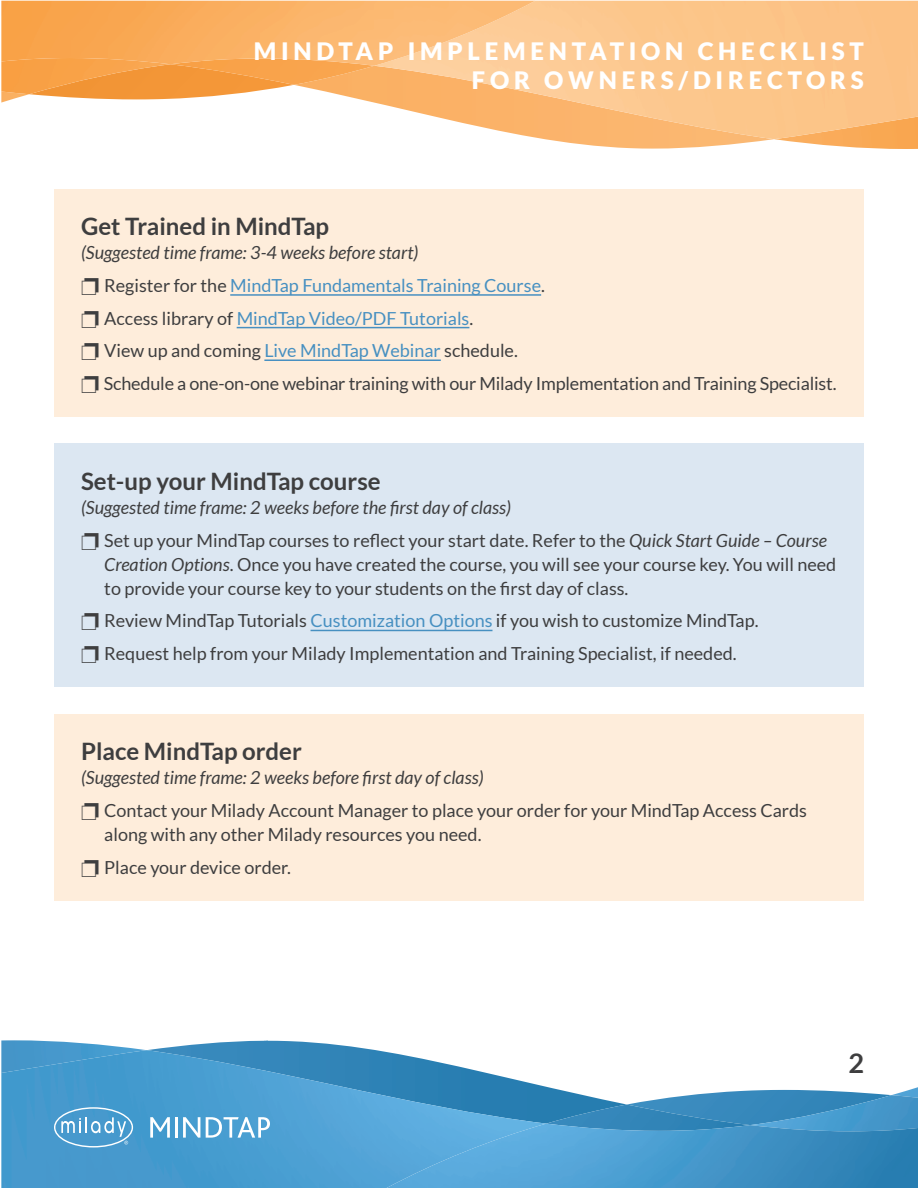
<style>
.page{position:relative;width:918px;height:1188px;background:#fff}
.page>*{position:absolute;margin:0;border:0;box-sizing:border-box;transform-origin:0 0}
.t1{font:700 27px "Lato";color:#3e3e3f}
.t2{font:700 24px "Lato";color:#3e3e3f}
.t3{font:900 24px/28.8px "Lato";letter-spacing:.2em;color:#fff;text-align:right}
.t4{font:18px/32.7px "Lato";color:#3e3e3f}
.t5{font:italic 18px/32.7px "Lato";color:#3e3e3f}
.s1{font-style:italic}
.s2{color:#4790c1}
.s3{font-style:normal}
</style>
<div class="page">
<svg style="left:1px;top:64px;width:917px;height:85px"></svg>
<img style="left:1px;top:66px;width:170px;height:28px">
<img style="left:171px;top:66px;width:203px;height:19px">
<img style="left:1px;top:1px;width:534px;height:65px">
<img style="left:1px;top:1147px;width:384px;height:41px">
<img style="left:385px;top:1147px;width:533px;height:41px">
<svg style="left:1px;top:1040px;width:917px;height:107px"></svg>
<div style="left:54px;top:189px;width:810px;height:228px;background:#feeddb"></div>
<hr style="left:230px;top:294px;width:311px;height:2px;background:#4790c1">
<hr style="left:237px;top:327px;width:232px;height:1px;background:#4790c1">
<hr style="left:264px;top:359px;width:177px;height:2px;background:#4790c1">
<div style="left:54px;top:444px;width:810px;height:243px;background:#dce7f2"></div>
<hr style="left:311px;top:630px;width:181px;height:1px;background:#4790c1">
<div style="left:54px;top:714px;width:810px;height:187px;background:#feeddb"></div>
<h2 class="t3" style="left:254px;top:36px;width:612px">MINDTAP IMPLEMENTATION CHECKLIST<br>FOR OWNERS/DIRECTORS</h2>
<h2 class="t2" style="left:81px;top:213px;width:250px">Get Trained in MindTap</h2>
<p class="t4" style="left:104px;top:236px;width:734px;text-indent:-23px"><span class="s1">(Suggested time frame: 3-4 weeks before start)<br></span>Register for the <span class="s2">MindTap Fundamentals Training Course</span>.<br>Access library of <span class="s2">MindTap Video/PDF Tutorials</span>.<br>View up and coming <span class="s2">Live MindTap Webinar</span> schedule.<br>Schedule a one-on-one webinar training with our Milady Implementation and Training Specialist.</p>
<h2 class="t2" style="left:81px;top:468px;width:301px">Set-up your MindTap course</h2>
<p class="t5" style="left:104px;top:492px;width:724px;text-indent:-23px">(Suggested time frame: 2 weeks before the first day of class)<br><span class="s3">Set up your MindTap courses to reflect your start date. Refer to the</span> Quick Start Guide – Course</p>
<p class="t4" style="left:104px;top:552px;width:734px;line-height:24px"><span class="s1">Creation Options</span>. Once you have created the course, you will see your course key. You will need to provide your course key to your students on the first day of class.</p>
<p class="t4" style="left:104px;top:604px;width:656px">Review MindTap Tutorials <span class="s2">Customization Options</span> if you wish to customize MindTap.<br>Request help from your Milady Implementation and Training Specialist, if needed.</p>
<h2 class="t2" style="left:81px;top:738px;width:222px">Place MindTap order</h2>
<p class="t5" style="left:81px;top:762px;width:404px">(Suggested time frame: 2 weeks before first day of class)</p>
<p class="t4" style="left:104px;top:798px;width:704px;line-height:24px">Contact your Milady Account Manager to place your order for your MindTap Access Cards along with any other Milady resources you need.</p>
<p class="t4" style="left:104px;top:851px;width:188px">Place your device order.</p>
<h1 class="t1" style="left:848px;top:1048px;width:17px">2</h1>
</div>
